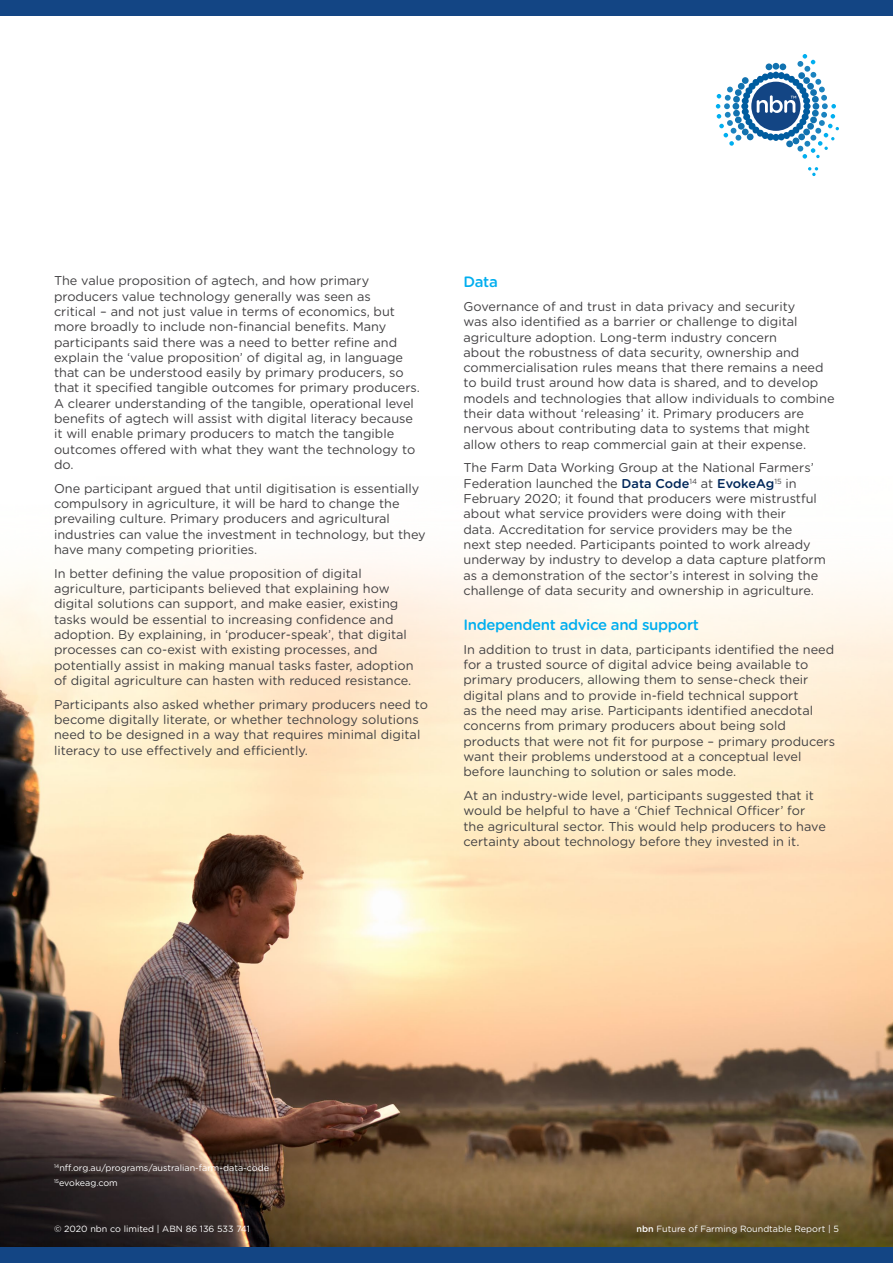
<style>
.page{position:relative;width:893px;height:1263px;background:#fff}
.page>*{position:absolute;margin:0;border:0;box-sizing:border-box;transform-origin:0 0}
.t1{font:500 15px "Gotham Rounded";letter-spacing:-.025em;color:#00aeef}
.t2{font:12.75px/15.3px "Gotham Rounded";color:#414042}
.t3{font:9px/15px "Gotham Rounded";color:#fff}
.s1{font-weight:500;color:#002659}
.s2{font-weight:500}
</style>
<div class="page">
<img style="left:0;top:560px;width:893px;height:687px">
<div style="left:0;top:1247px;width:893px;height:16px;background:#134584"></div>
<div style="left:0;top:0;width:893px;height:16px;background:#134584"></div>
<svg style="left:808px;top:167px;width:10px;height:9px"></svg>
<svg style="left:716px;top:54px;width:123px;height:105px"></svg>
<p class="t2" style="left:54px;top:273px;width:368px">The value proposition of agtech, and how primary producers value technology generally was seen as<br>critical – and not just value in terms of economics, but more broadly to include non-financial benefits. Many participants said there was a need to better refine and explain the ‘value proposition’ of digital ag, in language that can be understood easily by primary producers, so that it specified tangible outcomes for primary producers.<br>A clearer understanding of the tangible, operational level benefits of agtech will assist with digital literacy because it will enable primary producers to match the tangible outcomes offered with what they want the technology to do.</p>
<p class="t2" style="left:54px;top:480px;width:373px">One participant argued that until digitisation is essentially compulsory in agriculture, it will be hard to change the prevailing culture. Primary producers and agricultural industries can value the investment in technology, but they have many competing priorities.</p>
<p class="t2" style="left:54px;top:565px;width:361px">In better defining the value proposition of digital agriculture, participants believed that explaining how digital solutions can support, and make easier, existing tasks would be essential to increasing confidence and adoption. By explaining, in ‘producer-speak’, that digital processes can co-exist with existing processes, and potentially assist in making manual tasks faster, adoption of digital agriculture can hasten with reduced resistance.</p>
<p class="t2" style="left:54px;top:696px;width:375px">Participants also asked whether primary producers need to become digitally literate, or whether technology solutions need to be designed in a way that requires minimal digital literacy to use effectively and efficiently.</p>
<p class="t1" style="left:463px;top:271px;width:36px">Data</p>
<p class="t2" style="left:463px;top:298px;width:373px">Governance of and trust in data privacy and security<br>was also identified as a barrier or challenge to digital agriculture adoption. Long-term industry concern<br>about the robustness of data security, ownership and commercialisation rules means that there remains a need to build trust around how data is shared, and to develop models and technologies that allow individuals to combine their data without ‘releasing’ it. Primary producers are nervous about contributing data to systems that might allow others to reap commercial gain at their expense.</p>
<p class="t2" style="left:463px;top:460px;width:364px">The Farm Data Working Group at the National Farmers’ Federation launched the <span class="s1">Data Code</span><sup>14</sup> at <span class="s1">EvokeAg</span><sup>15</sup> in February 2020; it found that producers were mistrustful about what service providers were doing with their<br>data. Accreditation for service providers may be the<br>next step needed. Participants pointed to work already underway by industry to develop a data capture platform as a demonstration of the sector’s interest in solving the challenge of data security and ownership in agriculture.</p>
<p class="t1" style="left:463px;top:614px;width:237px">Independent advice and support</p>
<p class="t2" style="left:463px;top:641px;width:373px">In addition to trust in data, participants identified the need for a trusted source of digital advice being available to primary producers, allowing them to sense-check their digital plans and to provide in-field technical support<br>as the need may arise. Participants identified anecdotal concerns from primary producers about being sold products that were not fit for purpose – primary producers want their problems understood at a conceptual level before launching to solution or sales mode.</p>
<p class="t2" style="left:463px;top:787px;width:364px">At an industry-wide level, participants suggested that it would be helpful to have a ‘Chief Technical Officer’ for the agricultural sector. This would help producers to have certainty about technology before they invested in it.</p>
<p class="t3" style="left:54px;top:1160px;width:216px"><sup>14</sup>nff.org.au/programs/australian-farm-data-code<br><sup>15</sup>evokeag.com</p>
<p class="t3" style="left:54px;top:1220px;width:197px">© 2020 nbn co limited | ABN 86 136 533 741</p>
<p class="t3" style="left:636px;top:1220px;width:204px"><span class="s2">nbn</span> Future of Farming Roundtable Report | 5</p>
</div>
